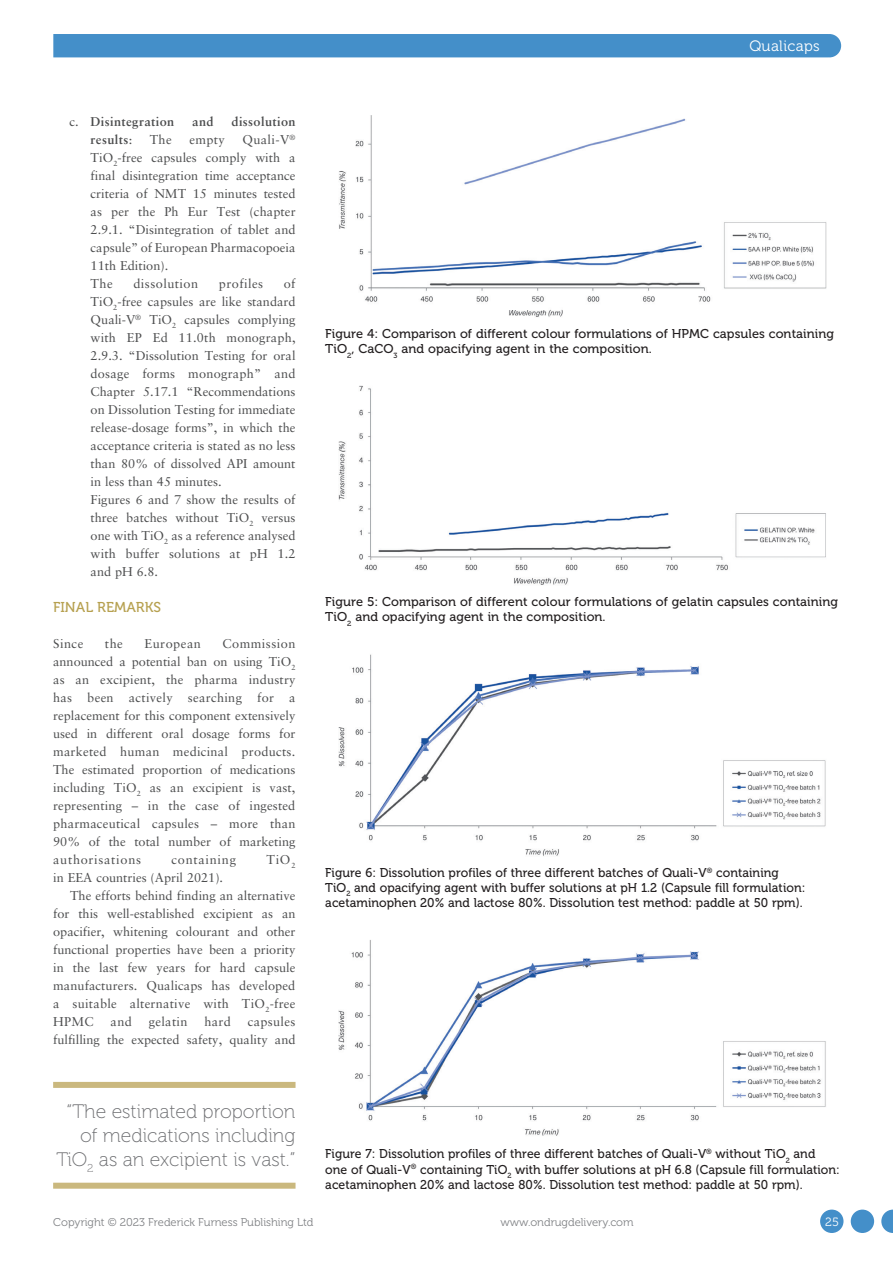
<style>
.page{position:relative;width:893px;height:1263px;background:#fff}
.page>*{position:absolute;margin:0;border:0;box-sizing:border-box;transform-origin:0 0}
.MF_pullquote{font:19.5px/24px "Museo 100";color:#6c6d70;text-align:right}
.t1{font:15px "Museo 300";letter-spacing:.025em;color:#fff}
.MF_Xhead{font:14.25px "Museo 500";color:#b6a04f}
.MF_body_no_indent{font:12.75px/18px "Sabon LT Std";color:#4b4c4d;text-align:justify}
.MF_Captions{font:12.75px/15.3px "Museo 500";letter-spacing:.005em;color:#231f20;scale:.96 1}
.MF_body{font:12.75px/18px "Sabon LT Std";letter-spacing:.02em;color:#4b4c4d;text-align:justify}
.MF_Captions-2{font:12.75px/15.3px "Museo 500";letter-spacing:.005em;color:#231f20}
.MF_body-2{font:12.75px/18px "Sabon LT Std";color:#4b4c4d;text-align:right}
.MF_body_no_indent-2{font:700 12.75px "Sabon LT Std";letter-spacing:.03em;color:#4b4c4d}
.MF_body_no_indent-3{font:12.75px "Sabon LT Std";letter-spacing:.035em;color:#4b4c4d}
.MF_body_no_indent-4{font:12.75px "Sabon LT Std";letter-spacing:.055em;color:#4b4c4d}
.t2{font:12px "Museo 300";color:#fff}
.t3{font:11.25px "Museo 300";color:#808285}
.s1{font-weight:400}
</style>
<div class="page">
<div style="left:53px;top:34px;width:788px;height:23px;background:#448fc9"></div>
<img style="left:339px;top:115px;width:488px;height:202px">
<img style="left:338px;top:385px;width:488px;height:200px">
<img style="left:338px;top:654px;width:488px;height:202px">
<img style="left:338px;top:940px;width:488px;height:196px">
<div style="left:53px;top:1082px;width:243px;height:6px;background:#cab87e"></div>
<div style="left:53px;top:1183px;width:243px;height:6px;background:#cab87e"></div>
<svg style="left:881px;top:1209px;width:12px;height:24px"></svg>
<div style="left:851px;top:1209px;width:23px;height:24px;background:#448fc9;border-radius:50%"></div>
<div style="left:820px;top:1209px;width:23px;height:24px;background:#448fc9;border-radius:50%"></div>
<p class="MF_body_no_indent-2" style="left:70px;top:114px;width:106px"><span class="s1">c.</span> Disintegration</p>
<p class="MF_body_no_indent-2" style="left:192px;top:114px;width:23px">and</p>
<p class="MF_body_no_indent-2" style="left:232px;top:114px;width:66px">dissolution</p>
<p class="MF_body_no_indent-2" style="left:91px;top:132px;width:43px">results<span class="s1">:</span></p>
<p class="MF_body_no_indent" style="left:150px;top:130px;width:23px">The</p>
<p class="MF_body_no_indent" style="left:189px;top:130px;width:37px">empty</p>
<p class="MF_body_no_indent" style="left:91px;top:130px;width:206px;text-indent:152px">Quali-V<sup>® </sup>TiO<sub>2</sub>-free capsules comply with a final disintegration time acceptance criteria of NMT 15 minutes tested as per the Ph Eur Test (chapter 2.9.1. “Disintegration of tablet and capsule” of European Pharmacopoeia 11th Edition).</p>
<p class="MF_body_no_indent" style="left:91px;top:274px;width:24px">The</p>
<p class="MF_body_no_indent-3" style="left:133px;top:276px;width:66px">dissolution</p>
<p class="MF_body_no_indent-3" style="left:219px;top:276px;width:46px">profiles</p>
<p class="MF_body_no_indent" style="left:91px;top:274px;width:206px;text-indent:193px">of TiO<sub>2</sub>-free capsules are like standard Quali-V<sup>®</sup> TiO<sub>2</sub> capsules complying with EP Ed 11.0th monograph, 2.9.3. “Dissolution Testing for oral dosage forms monograph” and Chapter 5.17.1 “Recommendations on Dissolution Testing for immediate release-dosage forms”, in which the acceptance criteria is stated as no less than 80% of dissolved API amount in less than 45 minutes.</p>
<p class="MF_body_no_indent" style="left:91px;top:490px;width:206px">Figures 6 and 7 show the results of three batches without TiO<sub>2</sub> versus one with TiO<sub>2</sub> as a reference analysed with buffer solutions at pH 1.2 and pH 6.8.</p>
<p class="MF_Xhead" style="left:53px;top:599px;width:109px">FINAL REMARKS</p>
<p class="MF_body_no_indent" style="left:53px;top:634px;width:32px">Since</p>
<p class="MF_body_no_indent" style="left:105px;top:634px;width:19px">the</p>
<p class="MF_body_no_indent-3" style="left:144px;top:636px;width:58px">European</p>
<p class="MF_body_no_indent" style="left:53px;top:634px;width:244px;text-indent:169px">Commission announced a potential ban on using TiO<sub>2 </sub>as an excipient, the pharma industry has been actively searching for a replacement for this component extensively used in different oral dosage forms for marketed human medicinal products.<br>The estimated proportion of medications including TiO<sub>2</sub> as an excipient is vast, representing – in the case of ingested pharmaceutical capsules – more than 90% of the total number of marketing authorisations</p>
<p class="MF_body_no_indent-4" style="left:172px;top:852px;width:66px">containing</p>
<p class="MF_body_no_indent" style="left:266px;top:850px;width:31px">TiO<sub>2</sub></p>
<p class="MF_body_no_indent" style="left:53px;top:868px;width:172px">in EEA countries (April 2021).</p>
<p class="MF_body" style="left:53px;top:886px;width:244px;text-indent:17px">The efforts behind finding an alternative for this well-established excipient as an opacifier, whitening colourant and other functional properties have been a priority in the last few years for hard capsule manufacturers. Qualicaps has developed a suitable alternative with TiO<sub>2</sub>-free HPMC</p>
<p class="MF_body-2" style="left:53px;top:1012px;width:244px">capsules<br>fulfilling the expected safety, quality and</p>
<p class="MF_body" style="left:111px;top:1012px;width:23px">and</p>
<p class="MF_body" style="left:149px;top:1012px;width:40px">gelatin</p>
<p class="MF_body" style="left:204px;top:1012px;width:28px">hard</p>
<p class="MF_pullquote" style="left:56px;top:1099px;width:241px">“The estimated proportion of medications including<br>TiO<sub>2</sub> as an excipient is vast.”</p>
<p class="t1" style="left:749px;top:37px;width:72px">Qualicaps</p>
<p class="MF_Captions-2" style="left:325px;top:326px;width:510px">Figure 4: Comparison of different colour formulations of HPMC capsules containing<br>TiO<sub>2</sub>, CaCO<sub>3</sub> and opacifying agent in the composition.</p>
<p class="MF_Captions-2" style="left:325px;top:594px;width:514px">Figure 5: Comparison of different colour formulations of gelatin capsules containing<br>TiO<sub>2</sub> and opacifying agent in the composition.</p>
<p class="MF_Captions" style="left:325px;top:865px;width:502px">Figure 6: Dissolution profiles of three different batches of Quali-V<sup>®</sup> containing<br>TiO<sub>2</sub> and opacifying agent with buffer solutions at pH 1.2 (Capsule fill formulation: acetaminophen 20% and lactose 80%. Dissolution test method: paddle at 50 rpm).</p>
<p class="MF_Captions" style="left:325px;top:1146px;width:537px">Figure 7: Dissolution profiles of three different batches of Quali-V<sup>®</sup> without TiO<sub>2</sub> and one of Quali-V<sup>®</sup> containing TiO<sub>2</sub> with buffer solutions at pH 6.8 (Capsule fill formulation: acetaminophen 20% and lactose 80%. Dissolution test method: paddle at 50 rpm).</p>
<p class="t3" style="left:53px;top:1216px;width:262px">Copyright © 2023 Frederick Furness Publishing Ltd</p>
<p class="t3" style="left:500px;top:1216px;width:135px">www.ondrugdelivery.com</p>
<p class="t2" style="left:825px;top:1215px;width:15px">25</p>
</div>
